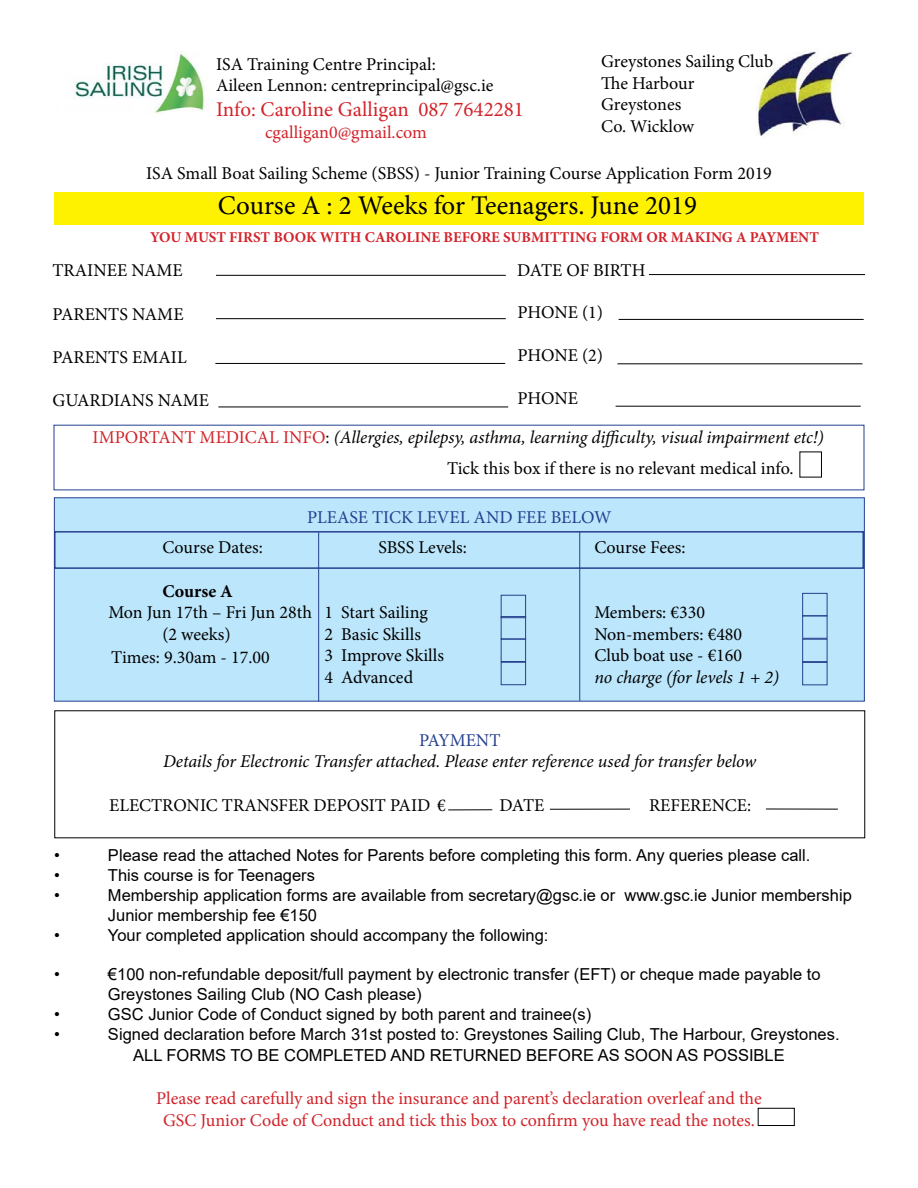
<style>
.page{position:relative;width:918px;height:1188px;background:#fff}
.page>*{position:absolute;margin:0;border:0;box-sizing:border-box;transform-origin:0 0}
.t1{font:27px "Minion Pro";letter-spacing:-.005em;color:#000}
.t2{font:21px "Minion Pro";color:#d2232a}
.t3{font:18px/21.6px "Minion Pro";color:#000}
.t4{font:italic 18px/30.6px "Minion Pro";letter-spacing:-.005em;color:#000}
.t5{font:18px/21.6px "Minion Pro";color:#d2232a;text-align:center}
.t6{font:18px "Minion Pro";color:#25408f}
.t7{font:700 18px "Minion Pro";color:#000}
.t8{font:16.5px/19.8px "Arial";color:#000}
.t9{font:700 15px "Minion Pro";color:#d2232a}
.s1{font-style:normal;color:#d2232a}
.s2{font-style:normal}
</style>
<div class="page">
<div style="left:54px;top:192px;width:810px;height:33px;background:#fff200"></div>
<img style="left:756px;top:51px;width:97px;height:85px">
<hr style="left:216px;top:275px;width:290px;height:1px;background:#000">
<hr style="left:216px;top:318px;width:290px;height:1px;background:#000">
<hr style="left:215px;top:363px;width:290px;height:1px;background:#000">
<hr style="left:617px;top:363px;width:245px;height:1px;background:#000">
<hr style="left:619px;top:319px;width:245px;height:1px;background:#000">
<hr style="left:218px;top:407px;width:290px;height:1px;background:#000">
<hr style="left:616px;top:406px;width:245px;height:1px;background:#000">
<div style="left:54px;top:497px;width:811px;height:205px;background:#bce6fb;border:1px solid #25408f"></div>
<hr style="left:318px;top:532px;width:1px;height:170px;background:#25408f">
<hr style="left:579px;top:532px;width:1px;height:169px;background:#25408f">
<div style="left:54px;top:531px;width:810px;height:38px;border:2px solid #25408f"></div>
<div style="left:501px;top:595px;width:25px;height:23px;border:1px solid #25408f"></div>
<div style="left:802px;top:593px;width:25px;height:23px;border:1px solid #25408f"></div>
<div style="left:501px;top:616px;width:25px;height:23px;border:1px solid #25408f"></div>
<div style="left:802px;top:615px;width:25px;height:24px;border:1px solid #25408f"></div>
<div style="left:501px;top:639px;width:25px;height:23px;border:1px solid #25408f"></div>
<div style="left:501px;top:662px;width:25px;height:23px;border:1px solid #25408f"></div>
<div style="left:802px;top:639px;width:25px;height:23px;border:1px solid #25408f"></div>
<div style="left:802px;top:662px;width:25px;height:23px;border:1px solid #25408f"></div>
<hr style="left:448px;top:809px;width:44px;height:1px;background:#000">
<hr style="left:550px;top:809px;width:80px;height:1px;background:#000">
<hr style="left:766px;top:809px;width:72px;height:1px;background:#000">
<hr style="left:649px;top:274px;width:216px;height:1px;background:#000">
<div style="left:758px;top:1108px;width:37px;height:18px;border:1px solid #000"></div>
<img style="left:75px;top:51px;width:130px;height:63px">
<p class="t3" style="left:601px;top:51px;width:174px">Greystones Sailing Club<br>The Harbour<br>Greystones<br>Co. Wicklow</p>
<p class="t3" style="left:146px;top:163px;width:627px">ISA Small Boat Sailing Scheme (SBSS) - Junior Training Course Application Form 2019</p>
<h1 class="t1" style="left:218px;top:188px;width:481px">Course A : 2 Weeks for Teenagers. June 2019</h1>
<p class="t3" style="left:216px;top:53px;width:279px">ISA Training Centre Principal:<br>Aileen Lennon: centreprincipal@gsc.ie</p>
<p class="t2" style="left:216px;top:96px;width:310px">Info: Caroline Galligan 087 7642281</p>
<p class="t5" style="left:265px;top:122px;width:163px">cgalligan0@gmail.com</p>
<p class="t9" style="left:150px;top:226px;width:671px">YOU MUST FIRST BOOK WITH CAROLINE BEFORE SUBMITTING FORM OR MAKING A PAYMENT</p>
<p class="t3" style="left:52px;top:260px;width:132px">TRAINEE NAME</p>
<p class="t3" style="left:517px;top:260px;width:130px">DATE OF BIRTH</p>
<p class="t3" style="left:52px;top:303px;width:133px">PARENTS NAME</p>
<p class="t3" style="left:52px;top:346px;width:136px">PARENTS EMAIL</p>
<p class="t3" style="left:52px;top:390px;width:158px">GUARDIANS NAME</p>
<p class="t3" style="left:517px;top:301px;width:87px">PHONE (1)</p>
<p class="t3" style="left:517px;top:344px;width:87px">PHONE (2)</p>
<p class="t3" style="left:517px;top:388px;width:62px">PHONE</p>
<p class="t4" style="left:447px;top:422px;width:378px;text-indent:-354px"><span class="s1">IMPORTANT MEDICAL INFO</span><span class="s2">:</span> (Allergies, epilepsy, asthma, learning difficulty, visual impairment etc!)<br><span class="s2">Tick this box if there is no relevant medical info.</span></p>
<p class="t6" style="left:307px;top:506px;width:306px">PLEASE TICK LEVEL AND FEE BELOW</p>
<p class="t3" style="left:162px;top:537px;width:102px">Course Dates:</p>
<p class="t3" style="left:378px;top:537px;width:90px">SBSS Levels:</p>
<p class="t3" style="left:594px;top:537px;width:93px">Course Fees:</p>
<p class="t7" style="left:162px;top:578px;width:72px">Course A</p>
<p class="t3" style="left:108px;top:602px;width:321px">Mon Jun 17th – Fri Jun 28th 1 Start Sailing</p>
<p class="t3" style="left:594px;top:602px;width:112px">Members: €330</p>
<p class="t3" style="left:162px;top:623px;width:70px">(2 weeks)</p>
<p class="t3" style="left:324px;top:623px;width:98px">2 Basic Skills</p>
<p class="t3" style="left:594px;top:623px;width:149px">Non-members: €480</p>
<p class="t3" style="left:324px;top:645px;width:121px">3 Improve Skills</p>
<p class="t3" style="left:594px;top:645px;width:149px">Club boat use - €160</p>
<p class="t3" style="left:324px;top:666px;width:90px">4 Advanced</p>
<p class="t4" style="left:594px;top:662px;width:186px">no charge (for levels 1 + 2)</p>
<p class="t3" style="left:111px;top:647px;width:160px">Times: 9.30am - 17.00</p>
<p class="t6" style="left:419px;top:728px;width:83px">PAYMENT</p>
<p class="t4" style="left:163px;top:746px;width:595px">Details for Electronic Transfer attached. Please enter reference used for transfer below</p>
<p class="t3" style="left:109px;top:794px;width:338px">ELECTRONIC TRANSFER DEPOSIT PAID €</p>
<p class="t3" style="left:499px;top:794px;width:47px">DATE</p>
<p class="t3" style="left:649px;top:794px;width:104px">REFERENCE:</p>
<p class="t8" style="left:54px;top:846px;width:7px">•</p>
<p class="t8" style="left:108px;top:846px;width:704px">Please read the attached Notes for Parents before completing this form. Any queries please call.</p>
<p class="t8" style="left:54px;top:865px;width:7px">•</p>
<p class="t8" style="left:108px;top:865px;width:208px">This course is for Teenagers</p>
<p class="t8" style="left:54px;top:885px;width:7px">•</p>
<p class="t8" style="left:108px;top:885px;width:745px">Membership application forms are available from secretary@gsc.ie or www.gsc.ie Junior membership<br>Junior membership fee €150</p>
<p class="t8" style="left:54px;top:925px;width:7px">•</p>
<p class="t8" style="left:108px;top:925px;width:442px">Your completed application should accompany the following:</p>
<p class="t8" style="left:54px;top:964px;width:7px">•</p>
<p class="t8" style="left:108px;top:964px;width:714px">€100 non-refundable deposit/full payment by electronic transfer (EFT) or cheque made payable to<br>Greystones Sailing Club (NO Cash please)</p>
<p class="t8" style="left:54px;top:1004px;width:7px">•</p>
<p class="t8" style="left:108px;top:1004px;width:485px">GSC Junior Code of Conduct signed by both parent and trainee(s)</p>
<p class="t8" style="left:54px;top:1024px;width:7px">•</p>
<p class="t8" style="left:133px;top:1023px;width:708px;line-height:21.6px;text-indent:-25px">Signed declaration before March 31st posted to: Greystones Sailing Club, The Harbour, Greystones.<br>ALL FORMS TO BE COMPLETED AND RETURNED BEFORE AS SOON AS POSSIBLE</p>
<p class="t5" style="left:156px;top:1088px;width:607px">Please read carefully and sign the insurance and parent’s declaration overleaf and the<br>GSC Junior Code of Conduct and tick this box to confirm you have read the notes.</p>
</div>
